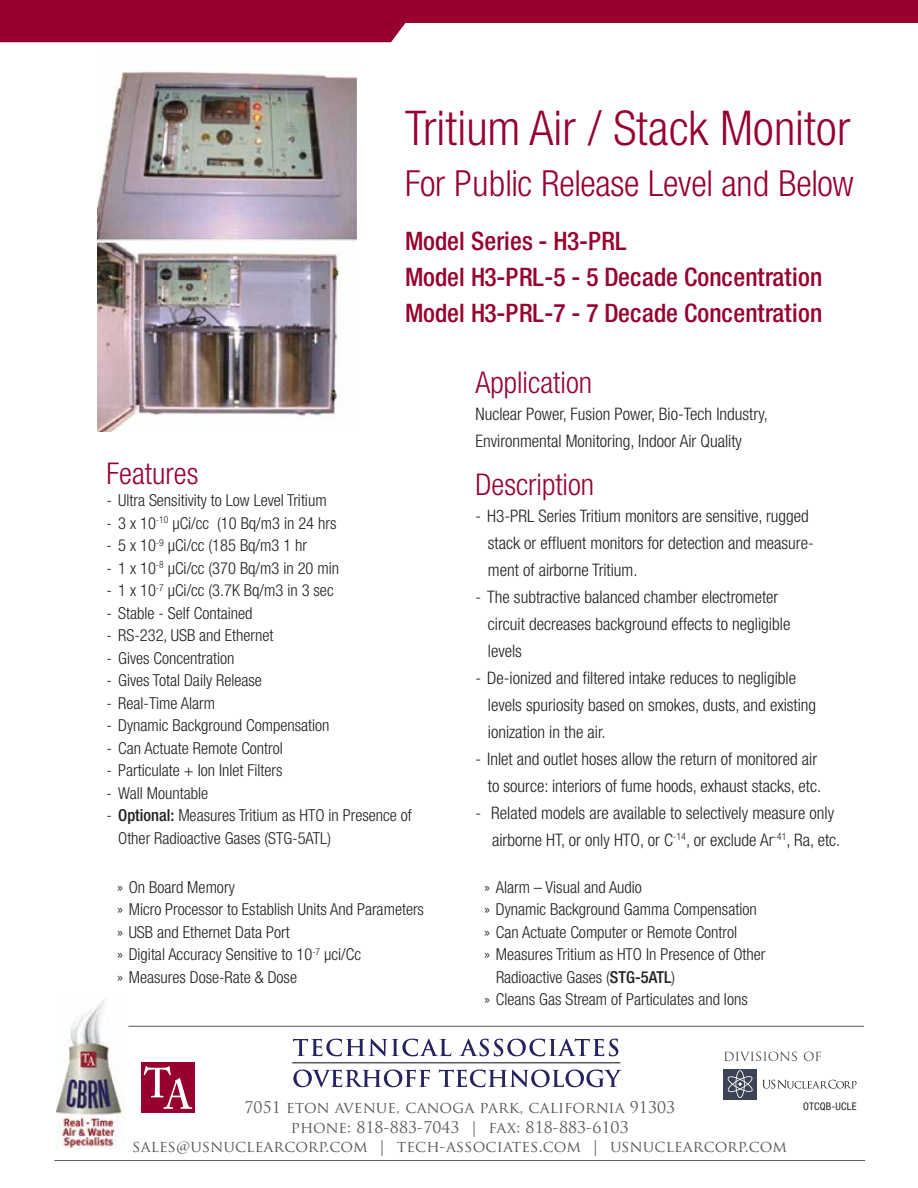
<style>
.page{position:relative;width:918px;height:1188px;background:#fff}
.page>*{position:absolute;margin:0;border:0;box-sizing:border-box;transform-origin:0 0}
.t1{font:300 condensed 48px "Helvetica Neue";letter-spacing:.005em;color:#97002e}
.t2{font:300 condensed 36px "Helvetica Neue";letter-spacing:-.01em;color:#97002e}
.t3{font:300 condensed 30px "Helvetica Neue";color:#97002e}
.t4{font:500 condensed 25.5px/36px "Helvetica Neue";letter-spacing:.01em;color:#97002e}
.t5{font:300 condensed 17.25px/27px "Helvetica Neue";color:#231f20}
.t6{font:300 condensed 16.5px/22.5px "Helvetica Neue";color:#231f20}
.t7{font:15.75px/19.5px "Trajan Pro";letter-spacing:.005em;color:#58595b;text-align:center}
.t8{font:condensed 10.5px "Helvetica Neue";letter-spacing:.02em;color:#231f20}
.s1{font-weight:500}
</style>
<div class="page">
<div style="left:0;top:23px;width:406px;height:19px;background:#97002e"></div>
<div style="left:0;top:0;width:918px;height:23px;background:#97002e"></div>
<img style="left:97px;top:71px;width:260px;height:361px">
<div style="left:723px;top:1069px;width:34px;height:30px;background:#3b4355"></div>
<svg style="left:727px;top:1070px;width:26px;height:28px"></svg>
<hr style="left:54px;top:1160px;width:811px;height:1px;background:#58595b">
<img style="left:57px;top:1000px;width:67px;height:149px">
<svg style="left:293px;top:1039px;width:158px;height:17px"></svg>
<svg style="left:459px;top:1039px;width:159px;height:17px"></svg>
<svg style="left:293px;top:1070px;width:137px;height:17px"></svg>
<svg style="left:439px;top:1070px;width:183px;height:17px"></svg>
<hr style="left:292px;top:1062px;width:328px;height:1px;background:#58595b">
<hr style="left:128px;top:1026px;width:736px;height:1px;background:#58595b">
<div style="left:141px;top:1062px;width:54px;height:51px;background:#97002e"></div>
<svg style="left:144px;top:1066px;width:48px;height:43px"></svg>
<svg style="left:724px;top:1052px;width:73px;height:9px"></svg>
<svg style="left:804px;top:1052px;width:17px;height:9px"></svg>
<svg style="left:762px;top:1080px;width:95px;height:9px"></svg>
<h1 class="t1" style="left:405px;top:100px;width:447px">Tritium Air / Stack Monitor</h1>
<h2 class="t2" style="left:405px;top:162px;width:450px">For Public Release Level and Below</h2>
<h3 class="t4" style="left:405px;top:222px;width:419px">Model Series - H3-PRL<br>Model H3-PRL-5 - 5 Decade Concentration<br>Model H3-PRL-7 - 7 Decade Concentration</h3>
<h3 class="t3" style="left:107px;top:456px;width:93px">Features</h3>
<p class="t6" style="left:107px;top:489px;width:222px">- Ultra Sensitivity to Low Level Tritium</p>
<p class="t6" style="left:107px;top:511px;width:231px">- 3 x 10<sup>-10</sup> µCi/cc (10 Bq/m3 in 24 hrs</p>
<p class="t6" style="left:107px;top:534px;width:202px">- 5 x 10<sup>-9</sup> µCi/cc (185 Bq/m3 1 hr</p>
<p class="t6" style="left:107px;top:556px;width:234px">- 1 x 10<sup>-8</sup> µCi/cc (370 Bq/m3 in 20 min</p>
<p class="t6" style="left:107px;top:579px;width:229px">- 1 x 10<sup>-7</sup> µCi/cc (3.7K Bq/m3 in 3 sec</p>
<p class="t6" style="left:107px;top:601px;width:148px">- Stable - Self Contained</p>
<p class="t6" style="left:107px;top:624px;width:168px">- RS-232, USB and Ethernet</p>
<p class="t6" style="left:107px;top:646px;width:130px">- Gives Concentration</p>
<p class="t6" style="left:107px;top:669px;width:157px">- Gives Total Daily Release</p>
<p class="t6" style="left:107px;top:691px;width:110px">- Real-Time Alarm</p>
<p class="t6" style="left:107px;top:714px;width:225px">- Dynamic Background Compensation</p>
<p class="t6" style="left:107px;top:736px;width:178px">- Can Actuate Remote Control</p>
<p class="t6" style="left:107px;top:759px;width:178px">- Particulate + Ion Inlet Filters</p>
<p class="t6" style="left:107px;top:781px;width:103px">- Wall Mountable</p>
<p class="t6" style="left:118px;top:804px;width:295px;text-indent:-12px">- <span class="s1">Optional:</span> Measures Tritium as HTO in Presence of<br>Other Radioactive Gases (STG-5ATL)</p>
<h3 class="t3" style="left:475px;top:365px;width:118px">Application</h3>
<p class="t5" style="left:475px;top:400px;width:294px">Nuclear Power, Fusion Power, Bio-Tech Industry,<br>Environmental Monitoring, Indoor Air Quality</p>
<h3 class="t3" style="left:475px;top:467px;width:120px">Description</h3>
<p class="t5" style="left:488px;top:502px;width:327px;text-indent:-12px">- H3-PRL Series Tritium monitors are sensitive, rugged stack or effluent monitors for detection and measure&shy;ment of airborne Tritium.</p>
<p class="t5" style="left:488px;top:583px;width:304px;text-indent:-12px">- The subtractive balanced chamber electrometer circuit decreases background effects to negligible levels</p>
<p class="t5" style="left:488px;top:664px;width:330px;text-indent:-12px">- De-ionized and filtered intake reduces to negligible levels spuriosity based on smokes, dusts, and existing ionization in the air.</p>
<p class="t5" style="left:475px;top:745px;width:347px;text-align:right">- Inlet and outlet hoses allow the return of monitored air to source: interiors of fume hoods, exhaust stacks, etc.</p>
<p class="t5" style="left:492px;top:799px;width:350px;text-indent:-17px">- Related models are available to selectively measure only airborne HT, or only HTO, or C<sup>-14</sup>, or exclude Ar<sup>-41</sup>, Ra, etc.</p>
<p class="t6" style="left:117px;top:875px;width:309px">» On Board Memory<br>» Micro Processor to Establish Units And Parameters » USB and Ethernet Data Port<br>» Digital Accuracy Sensitive to 10<sup>-7</sup> µci/Cc<br>» Measures Dose-Rate &amp; Dose</p>
<p class="t6" style="left:484px;top:875px;width:159px">» Alarm – Visual and Audio</p>
<p class="t6" style="left:484px;top:898px;width:274px">» Dynamic Background Gamma Compensation</p>
<p class="t6" style="left:484px;top:920px;width:255px">» Can Actuate Computer or Remote Control</p>
<p class="t6" style="left:484px;top:943px;width:283px">» Measures Tritium as HTO In Presence of Other</p>
<p class="t6" style="left:496px;top:965px;width:180px">Radioactive Gases (<span class="s1">STG-5ATL</span>)</p>
<p class="t6" style="left:484px;top:988px;width:265px">» Cleans Gas Stream of Particulates and Ions</p>
<p class="t7" style="left:245px;top:1098px;width:432px">7051 ETON AVENUE, CANOGA PARK, CALIFORNIA 91303</p>
<p class="t8" style="left:803px;top:1100px;width:55px">OTCQB-UCLE</p>
<p class="t7" style="left:132px;top:1117px;width:656px">PHONE: 818-883-7043 | FAX: 818-883-6103<br>SALES@USNUCLEARCORP.COM | TECH-ASSOCIATES.COM | USNUCLEARCORP.COM</p>
</div>
